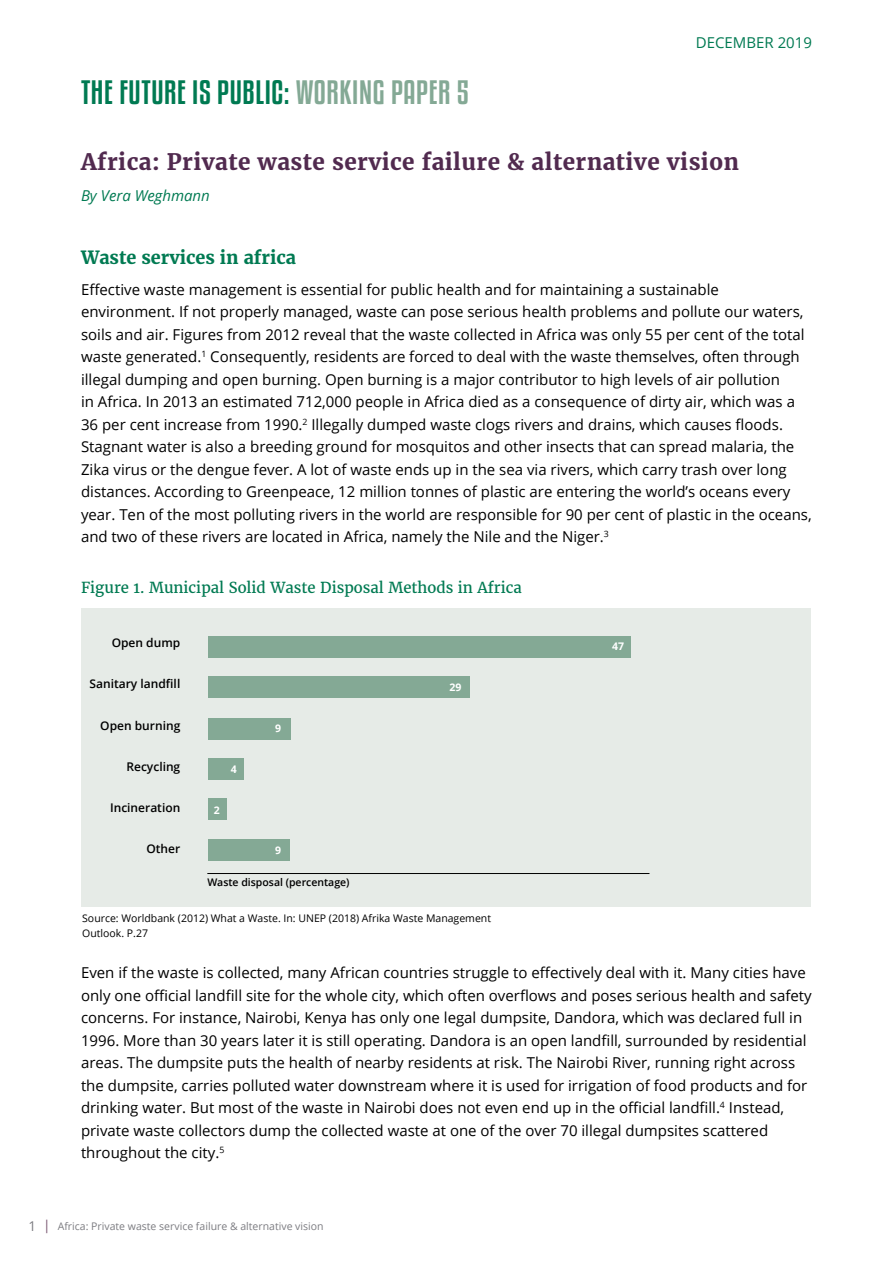
<style>
.page{position:relative;width:893px;height:1263px;background:#fff}
.page>*{position:absolute;margin:0;border:0;box-sizing:border-box;transform-origin:0 0}
.t1{font:30px "Kenyan Coffee Rg";letter-spacing:.02em;color:#007a52}
.t2{font:700 22.5px "Merriweather";letter-spacing:.02em;color:#512a4f}
.t3{font:700 18px "Merriweather";color:#007a52}
.t4{font:15px/22.5px "Open Sans";color:#000}
.t5{font:15px "Merriweather";color:#007a52}
.t6{font:italic 15px "Open Sans";color:#007a52}
.t7{font:15px "Open Sans";color:#007a52}
.t8{font:600 12px "Open Sans";color:#000}
.t9{font:10.5px/15px "Open Sans";color:#000}
.t10{font:10.5px "Open Sans";color:#7c7c81}
.t11{font:600 10.5px "Open Sans";color:#000}
.t12{font:700 10.5px "Open Sans";color:#fff}
.s1{color:#84a995}
.s2{font-size:13.5px}
.s3{font-size:13.5px;color:#7a5671}
</style>
<div class="page">
<div style="left:81px;top:608px;width:729px;height:298px;background:#e6ebe7"></div>
<div style="left:208px;top:637px;width:422px;height:21px;background:#84a995"></div>
<div style="left:208px;top:677px;width:261px;height:21px;background:#84a995"></div>
<div style="left:208px;top:718px;width:83px;height:21px;background:#84a995"></div>
<div style="left:208px;top:758px;width:35px;height:21px;background:#84a995"></div>
<div style="left:208px;top:799px;width:19px;height:21px;background:#84a995"></div>
<div style="left:208px;top:839px;width:82px;height:21px;background:#84a995"></div>
<hr style="left:207px;top:873px;width:442px;height:1px;background:#000">
<h1 class="t1" style="left:81px;top:74px;width:389px">THE FUTURE IS PUBLIC: <span class="s1">WORKING PAPER 5</span></h1>
<p class="t7" style="left:696px;top:32px;width:118px">DECEMBER 2019</p>
<h2 class="t2" style="left:81px;top:148px;width:659px">Africa: Private waste service failure &amp; alternative vision</h2>
<p class="t6" style="left:81px;top:186px;width:130px">By Vera Weghmann</p>
<p class="t3" style="left:81px;top:246px;width:216px">Waste services in africa</p>
<p class="t4" style="left:81px;top:278px;width:732px">Effective waste management is essential for public health and for maintaining a sustainable environment. If not properly managed, waste can pose serious health problems and pollute our waters, soils and air. Figures from 2012 reveal that the waste collected in Africa was only 55 per cent of the total waste generated.<sup>1</sup> Consequently, residents are forced to deal with the waste themselves, often through illegal dumping and open burning. Open burning is a major contributor to high levels of air pollution<br>in Africa. In 2013 an estimated 712,000 people in Africa died as a consequence of dirty air, which was a 36 per cent increase from 1990.<sup>2</sup> Illegally dumped waste clogs rivers and drains, which causes floods.<br>Stagnant water is also a breeding ground for mosquitos and other insects that can spread malaria, the Zika virus or the dengue fever. A lot of waste ends up in the sea via rivers, which carry trash over long distances. According to Greenpeace, 12 million tonnes of plastic are entering the world’s oceans every year. Ten of the most polluting rivers in the world are responsible for 90 per cent of plastic in the oceans, and two of these rivers are located in Africa, namely the Nile and the Niger.<sup>3</sup></p>
<p class="t5" style="left:81px;top:578px;width:442px">Figure 1. Municipal Solid Waste Disposal Methods in Africa</p>
<p class="t8" style="left:112px;top:634px;width:70px">Open dump</p>
<p class="t8" style="left:90px;top:676px;width:92px">Sanitary landfill</p>
<p class="t8" style="left:100px;top:717px;width:82px">Open burning</p>
<p class="t8" style="left:126px;top:758px;width:55px">Recycling</p>
<p class="t8" style="left:110px;top:799px;width:72px">Incineration</p>
<p class="t8" style="left:146px;top:841px;width:35px">Other</p>
<p class="t12" style="left:231px;top:761px;width:7px">4</p>
<p class="t12" style="left:214px;top:803px;width:7px">2</p>
<p class="t12" style="left:275px;top:721px;width:7px">9</p>
<p class="t12" style="left:275px;top:842px;width:7px">9</p>
<p class="t12" style="left:449px;top:679px;width:13px">29</p>
<p class="t11" style="left:207px;top:875px;width:144px">Waste disposal (percentage)</p>
<p class="t9" style="left:82px;top:910px;width:410px">Source: Worldbank (2012) What a Waste. In: UNEP (2018) Afrika Waste Management<br>Outlook. P.27</p>
<p class="t12" style="left:612px;top:639px;width:13px">47</p>
<p class="t4" style="left:81px;top:961px;width:732px">Even if the waste is collected, many African countries struggle to effectively deal with it. Many cities have only one official landfill site for the whole city, which often overflows and poses serious health and safety concerns. For instance, Nairobi, Kenya has only one legal dumpsite, Dandora, which was declared full in 1996. More than 30 years later it is still operating. Dandora is an open landfill, surrounded by residential areas. The dumpsite puts the health of nearby residents at risk. The Nairobi River, running right across the dumpsite, carries polluted water downstream where it is used for irrigation of food products and for drinking water. But most of the waste in Nairobi does not even end up in the official landfill.<sup>4</sup> Instead, private waste collectors dump the collected waste at one of the over 70 illegal dumpsites scattered throughout the city.<sup>5</sup></p>
<p class="t10" style="left:29px;top:1218px;width:297px"><span class="s2">1</span> <span class="s3">|</span> Africa: Private waste service failure &amp; alternative vision</p>
</div>
